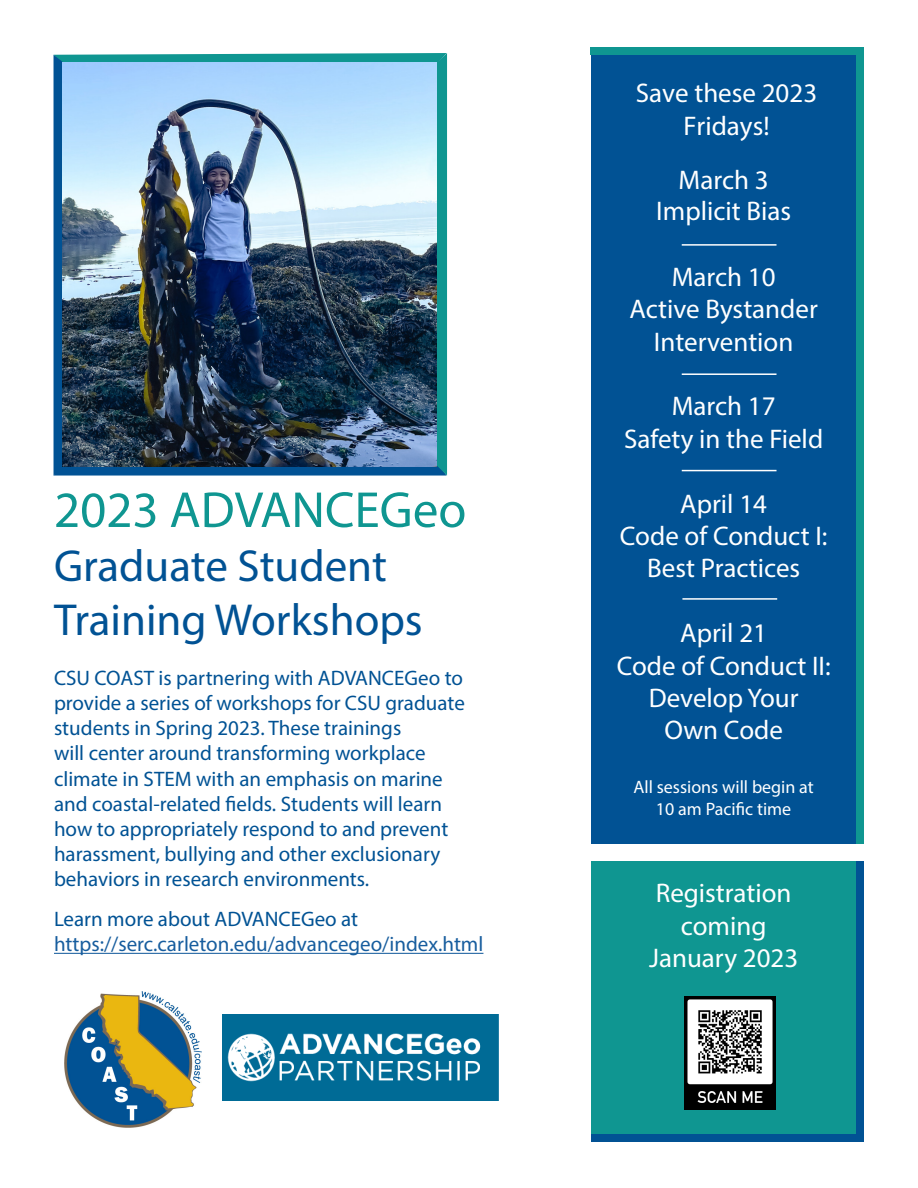
<style>
.page{position:relative;width:918px;height:1188px;background:#fff}
.page>*{position:absolute;margin:0;border:0;box-sizing:border-box;transform-origin:0 0}
.t1{font:51px "Myriad Pro";color:#0f9691}
.t2{font:45px/54px "Myriad Pro";color:#015294}
.t3{font:27px/32.4px "Myriad Pro";color:#fff;text-align:center}
.t4{font:21px/25.2px "Myriad Pro";color:#015294}
.t5{font:21px "Myriad Pro";color:#175d9e}
.t6{font:18px "Myriad Pro";color:#fff}
</style>
<div class="page">
<img style="left:222px;top:1014px;width:277px;height:86px">
<div style="left:591px;top:55px;width:265px;height:789px;background:#015294"></div>
<div style="left:591px;top:862px;width:265px;height:272px;background:#0f9691"></div>
<img style="left:65px;top:991px;width:136px;height:137px">
<hr style="left:682px;top:244px;width:95px;height:2px;background:#fff">
<hr style="left:682px;top:373px;width:95px;height:2px;background:#fff">
<hr style="left:682px;top:470px;width:95px;height:1px;background:#fff">
<hr style="left:682px;top:598px;width:95px;height:2px;background:#fff">
<hr style="left:54px;top:953px;width:429px;height:1px;background:#175d9e">
<img style="left:684px;top:996px;width:92px;height:114px">
<svg style="left:322px;top:273px;width:125px;height:203px;background:#117e91"></svg>
<svg style="left:54px;top:53px;width:393px;height:220px;background:#2fa3a1"></svg>
<svg style="left:54px;top:55px;width:268px;height:421px;background:#126a98"></svg>
<img style="left:63px;top:63px;width:373px;height:404px">
<div style="left:856px;top:53px;width:7px;height:791px;background:#0f9691"></div>
<div style="left:856px;top:861px;width:7px;height:273px;background:#015294"></div>
<div style="left:591px;top:48px;width:273px;height:7px;background:#0f9691"></div>
<div style="left:591px;top:1134px;width:272px;height:7px;background:#015294"></div>
<p class="t1" style="left:54px;top:478px;width:414px">2023 ADVANCEGeo</p>
<p class="t2" style="left:54px;top:538px;width:370px">Graduate Student<br>Training Workshops</p>
<p class="t4" style="left:54px;top:665px;width:412px">CSU COAST is partnering with ADVANCEGeo to provide a series of workshops for CSU graduate students in Spring 2023. These trainings<br>will center around transforming workplace climate in STEM with an emphasis on marine and coastal-related fields. Students will learn how to appropriately respond to and prevent harassment, bullying and other exclusionary behaviors in research environments.</p>
<p class="t4" style="left:54px;top:906px;width:306px">Learn more about ADVANCEGeo at</p>
<p class="t5" style="left:54px;top:931px;width:431px">https://serc.carleton.edu/advancegeo/index.html</p>
<p class="t3" style="left:636px;top:76px;width:183px">Save these 2023<br>Fridays!</p>
<p class="t3" style="left:656px;top:163px;width:137px;line-height:31.2px">March 3<br>Implicit Bias</p>
<p class="t3" style="left:672px;top:260px;width:105px">March 10</p>
<p class="t3" style="left:629px;top:292px;width:190px">Active Bystander<br>Intervention</p>
<p class="t3" style="left:672px;top:390px;width:105px">March 17</p>
<p class="t3" style="left:624px;top:422px;width:201px">Safety in the Field</p>
<p class="t3" style="left:680px;top:487px;width:88px">April 14</p>
<p class="t3" style="left:620px;top:519px;width:209px">Code of Conduct I:</p>
<p class="t3" style="left:647px;top:552px;width:155px">Best Practices</p>
<p class="t3" style="left:680px;top:616px;width:88px">April 21</p>
<p class="t3" style="left:617px;top:649px;width:215px">Code of Conduct II:</p>
<p class="t3" style="left:649px;top:681px;width:151px">Develop Your</p>
<p class="t3" style="left:664px;top:714px;width:120px">Own Code</p>
<p class="t6" style="left:634px;top:776px;width:182px">All sessions will begin at</p>
<p class="t6" style="left:656px;top:798px;width:137px">10 am Pacific time</p>
<p class="t3" style="left:656px;top:876px;width:137px">Registration</p>
<p class="t3" style="left:681px;top:909px;width:87px">coming</p>
<p class="t3" style="left:649px;top:941px;width:151px">January 2023</p>
</div>
